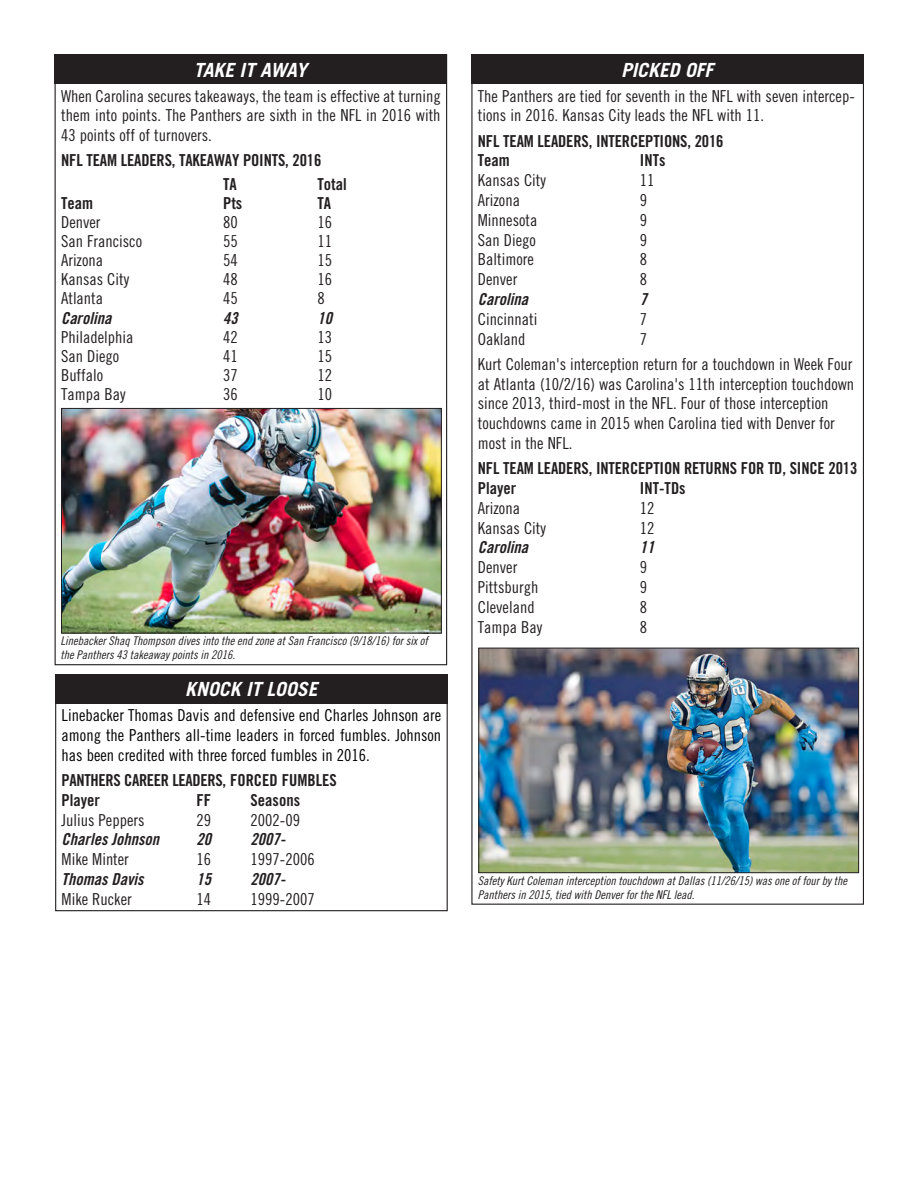
<style>
.page{position:relative;width:918px;height:1188px;background:#fff}
.page>*{position:absolute;margin:0;border:0;box-sizing:border-box;transform-origin:0 0}
.t1{font:italic 700 19.5px "Trade Gothic LT Std";color:#fff}
.t2{font:italic 700 19.5px "Trade Gothic LT Std";letter-spacing:-.02em;color:#fff}
.note{font:16.5px/19.8px "Trade Gothic LT Std Cn 18";color:#231f20}
.note-2{font:16.5px "Trade Gothic LT Std Bd Cn 20";letter-spacing:-.01em;color:#231f20}
.note-3{font:16.5px/19.8px "Trade Gothic LT Std Cn 18";color:#000;text-align:justify}
.note-4{font:16.5px "Trade Gothic LT Std Bd Cn 20 Obl";color:#231f20}
.t3{font:12px/14.4px "Trade Gothic LT Std Cn 18 Obl";color:#231f20}
</style>
<div class="page">
<div style="left:471px;top:55px;width:392px;height:29px;background:#231f20"></div>
<img style="left:481px;top:650px;width:376px;height:221px">
<div style="left:479px;top:648px;width:380px;height:225px;border:1px solid #231f20"></div>
<div style="left:54px;top:55px;width:393px;height:29px;background:#231f20"></div>
<img style="left:63px;top:410px;width:377px;height:221px">
<div style="left:61px;top:408px;width:381px;height:225px;border:1px solid #231f20"></div>
<div style="left:55px;top:674px;width:393px;height:30px;background:#231f20"></div>
<p class="t2" style="left:194px;top:58px;width:115px">TAKE IT AWAY</p>
<p class="note" style="left:61px;top:86px;width:381px;text-align:justify">When Carolina secures takeaways, the team is effective at turning them into points. The Panthers are sixth in the NFL in 2016 with 43 points off of turnovers.</p>
<p class="note-2" style="left:61px;top:150px;width:262px">NFL TEAM LEADERS, TAKEAWAY POINTS, 2016</p>
<p class="note-2" style="left:223px;top:174px;width:15px">TA</p>
<p class="note-2" style="left:318px;top:174px;width:31px">Total</p>
<p class="note-2" style="left:61px;top:193px;width:34px">Team</p>
<p class="note-2" style="left:223px;top:193px;width:21px">Pts</p>
<p class="note-2" style="left:318px;top:193px;width:15px">TA</p>
<p class="note" style="left:61px;top:212px;width:41px">Denver</p>
<p class="note" style="left:223px;top:212px;width:16px">80</p>
<p class="note" style="left:318px;top:212px;width:16px">16</p>
<p class="note" style="left:61px;top:231px;width:82px">San Francisco</p>
<p class="note" style="left:223px;top:231px;width:16px">55</p>
<p class="note" style="left:318px;top:231px;width:16px">11</p>
<p class="note" style="left:61px;top:250px;width:44px">Arizona</p>
<p class="note" style="left:223px;top:250px;width:16px">54</p>
<p class="note" style="left:318px;top:250px;width:16px">15</p>
<p class="note" style="left:61px;top:269px;width:70px">Kansas City</p>
<p class="note" style="left:223px;top:269px;width:16px">48</p>
<p class="note" style="left:318px;top:269px;width:16px">16</p>
<p class="note" style="left:61px;top:289px;width:44px">Atlanta</p>
<p class="note" style="left:223px;top:289px;width:16px">45</p>
<p class="note" style="left:318px;top:289px;width:9px">8</p>
<p class="note-4" style="left:61px;top:308px;width:52px">Carolina</p>
<p class="note-4" style="left:223px;top:308px;width:16px">43</p>
<p class="note-4" style="left:318px;top:308px;width:16px">10</p>
<p class="note" style="left:61px;top:327px;width:74px">Philadelphia</p>
<p class="note" style="left:223px;top:327px;width:16px">42</p>
<p class="note" style="left:318px;top:327px;width:16px">13</p>
<p class="note" style="left:61px;top:346px;width:60px">San Diego</p>
<p class="note" style="left:223px;top:346px;width:16px">41</p>
<p class="note" style="left:318px;top:346px;width:16px">15</p>
<p class="note" style="left:61px;top:365px;width:44px">Buffalo</p>
<p class="note" style="left:223px;top:365px;width:16px">37</p>
<p class="note" style="left:318px;top:365px;width:16px">12</p>
<p class="note" style="left:61px;top:384px;width:66px">Tampa Bay</p>
<p class="note" style="left:223px;top:384px;width:16px">36</p>
<p class="note" style="left:318px;top:384px;width:16px">10</p>
<p class="t3" style="left:61px;top:634px;width:369px">Linebacker Shaq Thompson dives into the end zone at San Francisco (9/18/16) for six of the Panthers 43 takeaway points in 2016.</p>
<p class="t1" style="left:185px;top:677px;width:134px">KNOCK IT LOOSE</p>
<p class="note-3" style="left:62px;top:705px;width:381px">Linebacker Thomas Davis and defensive end Charles Johnson are among the Panthers all-time leaders in forced fumbles. Johnson has been credited with three forced fumbles in 2016.</p>
<p class="note-2" style="left:62px;top:770px;width:277px">PANTHERS CAREER LEADERS, FORCED FUMBLES</p>
<p class="note-2" style="left:62px;top:790px;width:40px">Player</p>
<p class="note-2" style="left:197px;top:790px;width:16px">FF</p>
<p class="note-2" style="left:251px;top:790px;width:51px">Seasons</p>
<p class="note" style="left:62px;top:810px;width:84px">Julius Peppers</p>
<p class="note" style="left:197px;top:810px;width:16px">29</p>
<p class="note" style="left:251px;top:810px;width:51px">2002-09</p>
<p class="note-4" style="left:62px;top:829px;width:99px">Charles Johnson</p>
<p class="note-4" style="left:197px;top:829px;width:16px">20</p>
<p class="note-4" style="left:251px;top:829px;width:36px">2007-</p>
<p class="note" style="left:62px;top:849px;width:69px">Mike Minter</p>
<p class="note" style="left:197px;top:849px;width:16px">16</p>
<p class="note" style="left:251px;top:849px;width:66px">1997-2006</p>
<p class="note-4" style="left:62px;top:869px;width:83px">Thomas Davis</p>
<p class="note-4" style="left:197px;top:869px;width:16px">15</p>
<p class="note-4" style="left:251px;top:869px;width:36px">2007-</p>
<p class="note" style="left:62px;top:889px;width:72px">Mike Rucker</p>
<p class="note" style="left:197px;top:889px;width:16px">14</p>
<p class="note" style="left:251px;top:889px;width:66px">1999-2007</p>
<p class="t1" style="left:621px;top:58px;width:94px">PICKED OFF</p>
<p class="note" style="left:478px;top:86px;width:379px">The Panthers are tied for seventh in the NFL with seven intercep&shy;tions in 2016. Kansas City leads the NFL with 11.</p>
<p class="note-2" style="left:478px;top:131px;width:247px">NFL TEAM LEADERS, INTERCEPTIONS, 2016</p>
<p class="note-2" style="left:478px;top:151px;width:34px">Team</p>
<p class="note-2" style="left:640px;top:151px;width:27px">INTs</p>
<p class="note" style="left:478px;top:170px;width:70px">Kansas City</p>
<p class="note" style="left:640px;top:170px;width:16px">11</p>
<p class="note" style="left:478px;top:190px;width:44px">Arizona</p>
<p class="note" style="left:640px;top:190px;width:9px">9</p>
<p class="note" style="left:478px;top:210px;width:61px">Minnesota</p>
<p class="note" style="left:640px;top:210px;width:9px">9</p>
<p class="note" style="left:478px;top:230px;width:60px">San Diego</p>
<p class="note" style="left:640px;top:230px;width:9px">9</p>
<p class="note" style="left:478px;top:250px;width:57px">Baltimore</p>
<p class="note" style="left:640px;top:250px;width:9px">8</p>
<p class="note" style="left:478px;top:269px;width:41px">Denver</p>
<p class="note" style="left:640px;top:269px;width:9px">8</p>
<p class="note-4" style="left:478px;top:289px;width:52px">Carolina</p>
<p class="note-4" style="left:640px;top:289px;width:9px">7</p>
<p class="note" style="left:478px;top:309px;width:61px">Cincinnati</p>
<p class="note" style="left:640px;top:309px;width:9px">7</p>
<p class="note" style="left:478px;top:329px;width:49px">Oakland</p>
<p class="note" style="left:640px;top:329px;width:9px">7</p>
<p class="note" style="left:478px;top:354px;width:378px">Kurt Coleman's interception return for a touchdown in Week Four at Atlanta (10/2/16) was Carolina's 11th interception touchdown since 2013, third-most in the NFL. Four of those interception touchdowns came in 2015 when Carolina tied with Denver for most in the NFL.</p>
<p class="note-2" style="left:478px;top:458px;width:381px">NFL TEAM LEADERS, INTERCEPTION RETURNS FOR TD, SINCE 2013</p>
<p class="note-2" style="left:478px;top:478px;width:40px">Player</p>
<p class="note-2" style="left:640px;top:478px;width:47px">INT-TDs</p>
<p class="note" style="left:478px;top:498px;width:44px">Arizona</p>
<p class="note" style="left:640px;top:498px;width:16px">12</p>
<p class="note" style="left:478px;top:518px;width:70px">Kansas City</p>
<p class="note" style="left:640px;top:518px;width:16px">12</p>
<p class="note-4" style="left:478px;top:538px;width:52px">Carolina</p>
<p class="note-4" style="left:640px;top:538px;width:16px">11</p>
<p class="note" style="left:478px;top:557px;width:41px">Denver</p>
<p class="note" style="left:640px;top:557px;width:9px">9</p>
<p class="note" style="left:478px;top:577px;width:62px">Pittsburgh</p>
<p class="note" style="left:640px;top:577px;width:9px">9</p>
<p class="note" style="left:478px;top:597px;width:58px">Cleveland</p>
<p class="note" style="left:640px;top:597px;width:9px">8</p>
<p class="note" style="left:478px;top:617px;width:66px">Tampa Bay</p>
<p class="note" style="left:640px;top:617px;width:9px">8</p>
<p class="t3" style="left:478px;top:873px;width:371px">Safety Kurt Coleman interception touchdown at Dallas (11/26/15) was one of four by the<br>Panthers in 2015, tied with Denver for the NFL lead.</p>
</div>
